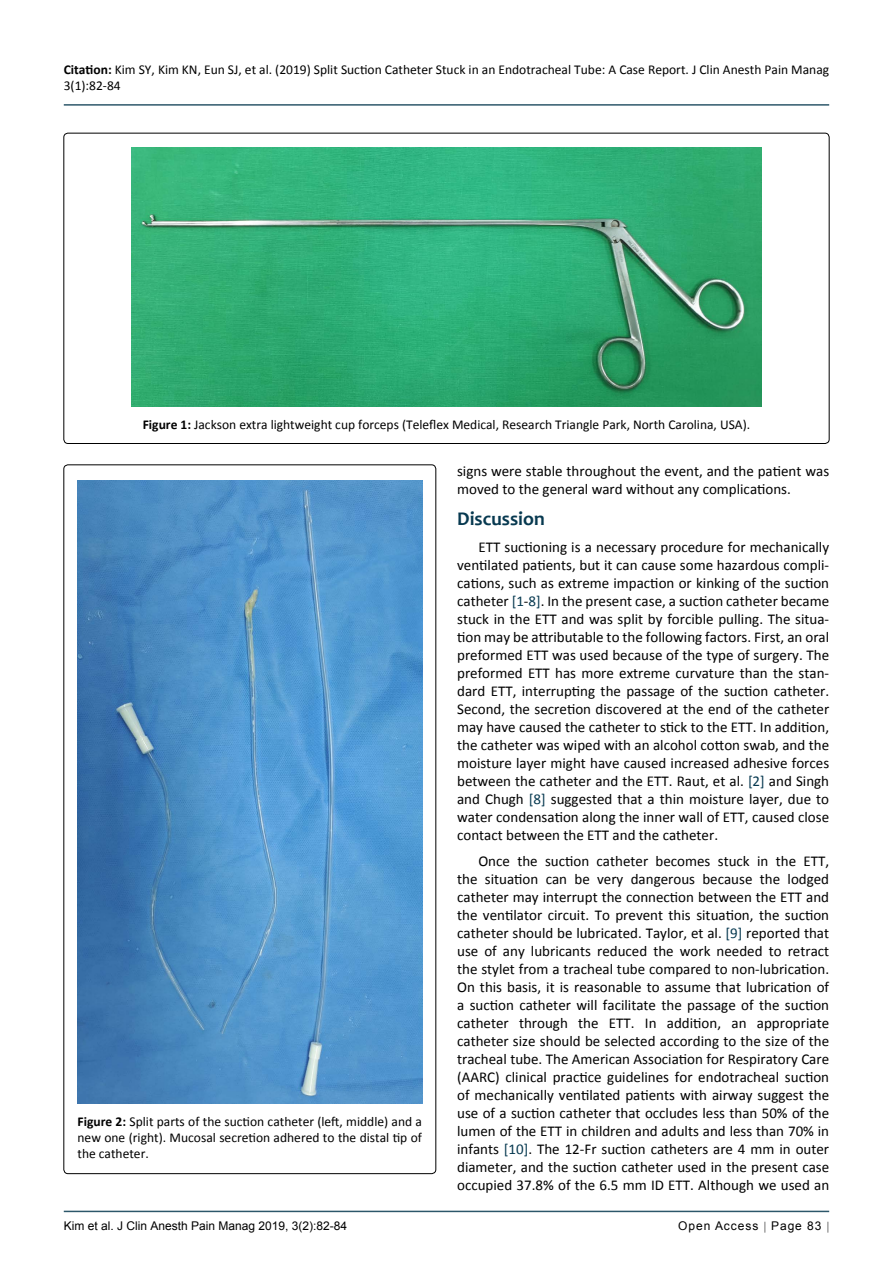
<style>
.page{position:relative;width:893px;height:1263px;background:#fff}
.page>*{position:absolute;margin:0;border:0;box-sizing:border-box;transform-origin:0 0}
.t1{font:700 19.5px "Candara";color:#073950}
.t2{font:15px/18px "Calibri";color:#000;text-align:justify}
.t3{font:13.5px/16.2px "Calibri";color:#000}
.t4{font:12px "Arial";color:#000}
.t5{font:12px "Arial";letter-spacing:.08em;color:#000}
.s1{font-weight:700}
.s2{color:#073950}
</style>
<div class="page">
<hr style="left:64px;top:1211px;width:765px;height:1px;background:#073950">
<hr style="left:64px;top:104px;width:765px;height:2px;background:#073950">
<img style="left:131px;top:147px;width:631px;height:260px">
<img style="left:78px;top:480px;width:344px;height:623px">
<p class="t3" style="left:64px;top:61px;width:767px"><span class="s1">Citation:</span> Kim SY, Kim KN, Eun SJ, et al. (2019) Split Suction Catheter Stuck in an Endotracheal Tube: A Case Report. J Clin Anesth Pain Manag<br>3(1):82-84</p>
<p class="t3" style="left:143px;top:417px;width:609px"><span class="s1">Figure 1:</span> Jackson extra lightweight cup forceps (Teleflex Medical, Research Triangle Park, North Carolina, USA).</p>
<p class="t3" style="left:78px;top:1113px;width:346px;text-align:justify"><span class="s1">Figure 2:</span> Split parts of the suction catheter (left, middle) and a new one (right). Mucosal secretion adhered to the distal tip of the catheter.</p>
<p class="t2" style="left:457px;top:462px;width:374px">signs were stable throughout the event, and the patient was moved to the general ward without any complications.</p>
<h1 class="t1" style="left:457px;top:506px;width:89px">Discussion</h1>
<p class="t2" style="left:457px;top:538px;width:374px;text-indent:21px">ETT suctioning is a necessary procedure for mechanically ventilated patients, but it can cause some hazardous compli&shy;cations, such as extreme impaction or kinking of the suction catheter <span class="s2">[1</span>-<span class="s2">8]</span>. In the present case, a suction catheter became stuck in the ETT and was split by forcible pulling. The situa&shy;tion may be attributable to the following factors. First, an oral preformed ETT was used because of the type of surgery. The preformed ETT has more extreme curvature than the stan&shy;dard ETT, interrupting the passage of the suction catheter.<br>Second, the secretion discovered at the end of the catheter may have caused the catheter to stick to the ETT. In addition, the catheter was wiped with an alcohol cotton swab, and the moisture layer might have caused increased adhesive forces between the catheter and the ETT. Raut, et al. <span class="s2">[2]</span> and Singh and Chugh <span class="s2">[8]</span> suggested that a thin moisture layer, due to water condensation along the inner wall of ETT, caused close contact between the ETT and the catheter.</p>
<p class="t2" style="left:457px;top:852px;width:374px;text-indent:21px">Once the suction catheter becomes stuck in the ETT, the situation can be very dangerous because the lodged catheter may interrupt the connection between the ETT and the ventilator circuit. To prevent this situation, the suction catheter should be lubricated. Taylor, et al. <span class="s2">[9]</span> reported that use of any lubricants reduced the work needed to retract the stylet from a tracheal tube compared to non-lubrication.<br>On this basis, it is reasonable to assume that lubrication of a suction catheter will facilitate the passage of the suction catheter through the ETT. In addition, an appropriate catheter size should be selected according to the size of the tracheal tube. The American Association for Respiratory Care (AARC) clinical practice guidelines for endotracheal suction of mechanically ventilated patients with airway suggest the use of a suction catheter that occludes less than 50% of the lumen of the ETT in children and adults and less than 70% in infants <span class="s2">[10]</span>. The 12-Fr suction catheters are 4 mm in outer diameter, and the suction catheter used in the present case occupied 37.8% of the 6.5 mm ID ETT. Although we used an</p>
<p class="t4" style="left:64px;top:1218px;width:285px">Kim et al. J Clin Anesth Pain Manag 2019, 3(2):82-84</p>
<p class="t5" style="left:678px;top:1218px;width:145px">Open Access Page 83</p>
</div>
